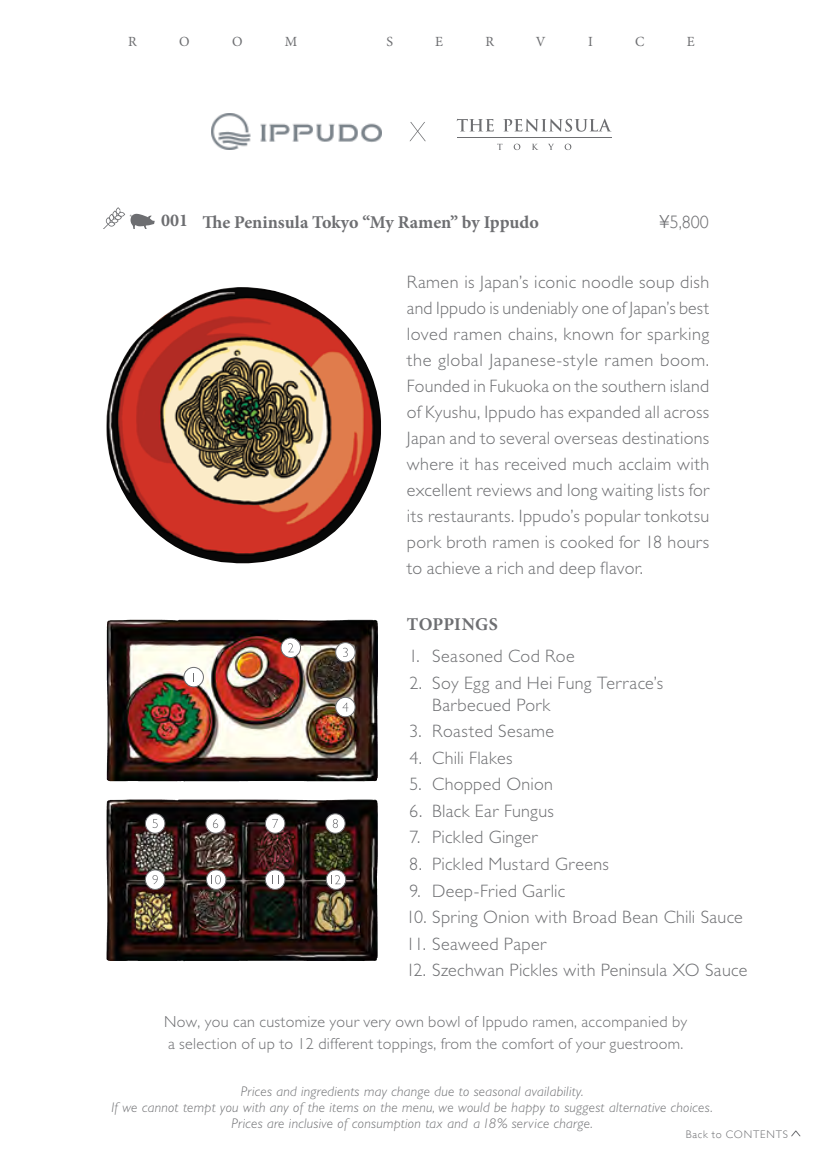
<style>
.page{position:relative;width:823px;height:1163px;background:#fff}
.page>*{position:absolute;margin:0;border:0;box-sizing:border-box;transform-origin:0 0}
.t1{font:300 18px/26px "Gill Sans Std";letter-spacing:.02em;color:#6d6e71;text-align:justify}
.t2{font:700 18px "Minion Pro";color:#6d6e71}
.t3{font:300 18px "Gill Sans";color:#6d6e71}
.t4{font:300 16px/22px "Gill Sans Std";letter-spacing:.02em;color:#6d6e71}
.t5{font:italic 300 14px/16px "Gill Sans Std";letter-spacing:.02em;color:#6d6e71;text-align:center}
.t6{font:14px "Minion Pro";color:#6d6e71}
.t7{font:300 11px "Gill Sans";letter-spacing:.075em;color:#6d6e71}
</style>
<div class="page">
<svg style="left:791px;top:1130px;width:9px;height:6px"></svg>
<img style="left:106px;top:287px;width:275px;height:276px">
<img style="left:106px;top:799px;width:271px;height:162px">
<img style="left:107px;top:619px;width:271px;height:162px">
<div style="left:184px;top:667px;width:19px;height:19px;background:#fff;border-radius:50%"></div>
<div style="left:183px;top:667px;width:20px;height:20px;border:1px solid #6d6e71;border-radius:50%"></div>
<svg style="left:281px;top:638px;width:19px;height:19px"></svg>
<div style="left:280px;top:637px;width:20px;height:20px;border:1px solid #6d6e71;border-radius:50%"></div>
<svg style="left:288px;top:643px;width:5px;height:9px"></svg>
<div style="left:335px;top:642px;width:20px;height:20px;background:#fff;border-radius:50%"></div>
<div style="left:335px;top:642px;width:20px;height:20px;border:1px solid #6d6e71;border-radius:50%"></div>
<svg style="left:343px;top:647px;width:4px;height:10px"></svg>
<div style="left:335px;top:697px;width:20px;height:19px;background:#fff;border-radius:50%"></div>
<div style="left:335px;top:697px;width:20px;height:20px;border:1px solid #6d6e71;border-radius:50%"></div>
<svg style="left:342px;top:702px;width:6px;height:9px"></svg>
<svg style="left:145px;top:813px;width:20px;height:20px"></svg>
<div style="left:145px;top:813px;width:20px;height:20px;border:1px solid #6d6e71;border-radius:50%"></div>
<svg style="left:152px;top:818px;width:6px;height:10px"></svg>
<div style="left:206px;top:813px;width:19px;height:20px;background:#fff;border-radius:50%"></div>
<div style="left:205px;top:813px;width:20px;height:20px;border:1px solid #6d6e71;border-radius:50%"></div>
<svg style="left:213px;top:819px;width:5px;height:9px"></svg>
<svg style="left:265px;top:813px;width:20px;height:20px"></svg>
<div style="left:265px;top:813px;width:20px;height:20px;border:1px solid #6d6e71;border-radius:50%"></div>
<svg style="left:272px;top:818px;width:6px;height:10px"></svg>
<div style="left:325px;top:813px;width:20px;height:20px;background:#fff;border-radius:50%"></div>
<div style="left:325px;top:813px;width:20px;height:20px;border:1px solid #6d6e71;border-radius:50%"></div>
<svg style="left:332px;top:819px;width:6px;height:9px"></svg>
<div style="left:145px;top:869px;width:20px;height:20px;background:#fff;border-radius:50%"></div>
<div style="left:145px;top:869px;width:20px;height:20px;border:1px solid #6d6e71;border-radius:50%"></div>
<svg style="left:152px;top:875px;width:6px;height:9px"></svg>
<svg style="left:206px;top:869px;width:20px;height:20px"></svg>
<div style="left:206px;top:869px;width:20px;height:20px;border:1px solid #6d6e71;border-radius:50%"></div>
<svg style="left:211px;top:874px;width:10px;height:10px"></svg>
<svg style="left:265px;top:869px;width:20px;height:20px"></svg>
<div style="left:265px;top:869px;width:20px;height:20px;border:1px solid #6d6e71;border-radius:50%"></div>
<svg style="left:326px;top:869px;width:19px;height:20px"></svg>
<div style="left:326px;top:869px;width:20px;height:20px;border:1px solid #6d6e71;border-radius:50%"></div>
<svg style="left:331px;top:875px;width:9px;height:9px"></svg>
<svg style="left:104px;top:207px;width:50px;height:21px"></svg>
<img style="left:211px;top:113px;width:170px;height:37px">
<svg style="left:409px;top:122px;width:16px;height:19px"></svg>
<svg style="left:456px;top:119px;width:37px;height:12px"></svg>
<svg style="left:503px;top:119px;width:108px;height:13px"></svg>
<svg style="left:497px;top:144px;width:5px;height:6px"></svg>
<svg style="left:513px;top:144px;width:7px;height:6px"></svg>
<svg style="left:532px;top:144px;width:6px;height:6px"></svg>
<svg style="left:548px;top:144px;width:6px;height:6px"></svg>
<svg style="left:564px;top:144px;width:7px;height:6px"></svg>
<hr style="left:456px;top:137px;width:155px;height:1px;background:#6d6e71">
<p class="t6" style="left:128px;top:32px;width:10px">R</p>
<p class="t6" style="left:179px;top:32px;width:12px">O</p>
<p class="t6" style="left:232px;top:32px;width:12px">O</p>
<p class="t6" style="left:285px;top:32px;width:14px">M</p>
<p class="t6" style="left:386px;top:32px;width:8px">S</p>
<p class="t6" style="left:435px;top:32px;width:9px">E</p>
<p class="t6" style="left:485px;top:32px;width:10px">R</p>
<p class="t6" style="left:535px;top:32px;width:11px">V</p>
<p class="t6" style="left:588px;top:32px;width:6px">I</p>
<p class="t6" style="left:634px;top:32px;width:11px">C</p>
<p class="t6" style="left:686px;top:32px;width:9px">E</p>
<p class="t2" style="left:161px;top:209px;width:379px">001 The Peninsula Tokyo “My Ramen” by Ippudo</p>
<p class="t3" style="left:659px;top:207px;width:51px">¥5,800</p>
<p class="t1" style="left:406px;top:269px;width:303px">Ramen is Japan’s iconic noodle soup dish and Ippudo is undeniably one of Japan’s best loved ramen chains, known for sparking the global Japanese-style ramen boom.<br>Founded in Fukuoka on the southern island of Kyushu, Ippudo has expanded all across Japan and to several overseas destinations where it has received much acclaim with excellent reviews and long waiting lists for its restaurants. Ippudo’s popular tonkotsu pork broth ramen is cooked for 18 hours to achieve a rich and deep flavor.</p>
<p class="t2" style="left:406px;top:611px;width:92px">TOPPINGS</p>
<p class="t1" style="left:408px;top:643px;width:167px">1. Seasoned Cod Roe</p>
<p class="t1" style="left:432px;top:671px;width:232px;line-height:22px;text-indent:-23px">2. Soy Egg and Hei Fung Terrace’s<br>Barbecued Pork</p>
<p class="t1" style="left:409px;top:718px;width:146px">3. Roasted Sesame</p>
<p class="t1" style="left:409px;top:744px;width:105px">4. Chili Flakes</p>
<p class="t1" style="left:409px;top:771px;width:145px">5. Chopped Onion</p>
<p class="t1" style="left:409px;top:798px;width:146px">6. Black Ear Fungus</p>
<p class="t1" style="left:409px;top:824px;width:130px">7. Pickled Ginger</p>
<p class="t1" style="left:409px;top:851px;width:201px">8. Pickled Mustard Greens</p>
<p class="t1" style="left:409px;top:877px;width:157px">9. Deep-Fried Garlic</p>
<p class="t1" style="left:406px;top:904px;width:338px">10. Spring Onion with Broad Bean Chili Sauce</p>
<p class="t1" style="left:406px;top:930px;width:141px">11. Seaweed Paper</p>
<p class="t1" style="left:406px;top:957px;width:342px">12. Szechwan Pickles with Peninsula XO Sauce</p>
<p class="t4" style="left:164px;top:1010px;width:524px">Now, you can customize your very own bowl of Ippudo ramen, accompanied by a selection of up to 12 different toppings, from the comfort of your guestroom.</p>
<p class="t5" style="left:111px;top:1082px;width:602px">Prices and ingredients may change due to seasonal availability.<br>If we cannot tempt you with any of the items on the menu, we would be happy to suggest alternative choices.<br>Prices are inclusive of consumption tax and a 18% service charge.</p>
<p class="t7" style="left:685px;top:1125px;width:104px">Back to CONTENTS</p>
</div>
